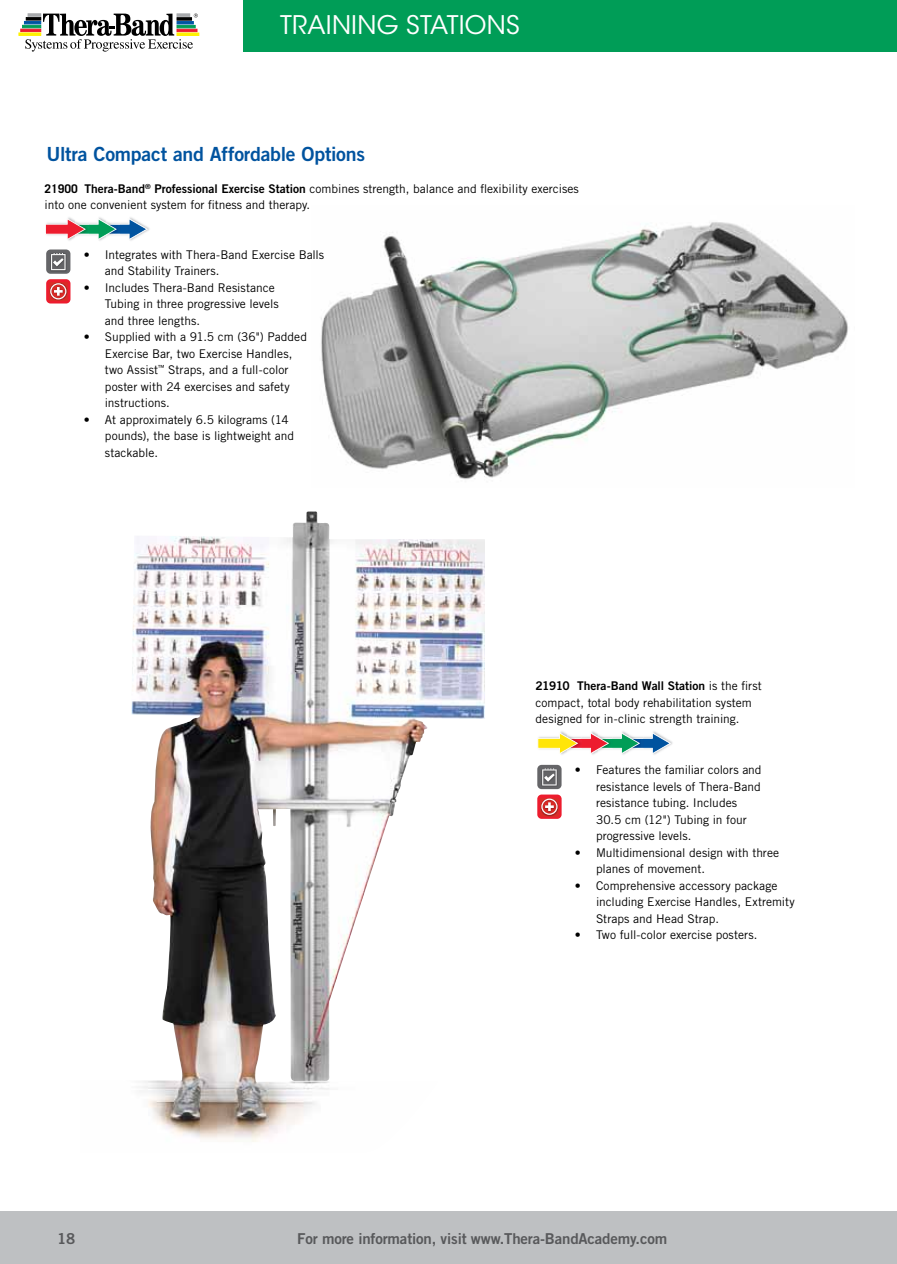
<style>
.page{position:relative;width:897px;height:1264px;background:#fff}
.page>*{position:absolute;margin:0;border:0;box-sizing:border-box;transform-origin:0 0}
.t1{font:25.5px "ITC Avant Garde Std";letter-spacing:.01em;color:#fff}
.t2{font:19.5px "Trade Gothic LT Std Bd 2";letter-spacing:-.015em;color:#00539f}
.t3{font:15px "Trade Gothic LT Std Bd 2";letter-spacing:-.01em;color:#58595b}
.t4{font:12px/16.5px "Trade Gothic LT Std";color:#000}
.t5{font:12px "Trade Gothic LT Std Bd 2";color:#000}
.s1{font-weight:700}
.s2{font-family:"Trade Gothic LT Std Bd 2"}
.s3{font-family:"Trade Gothic LT Std"}
</style>
<div class="page">
<div style="left:46px;top:279px;width:24px;height:24px;background:linear-gradient(to right,#ed1c2e,#ed1c2e);border-radius:4px"></div>
<img style="left:50px;top:283px;width:18px;height:18px">
<svg style="left:50px;top:283px;width:16px;height:16px"></svg>
<div style="left:46px;top:249px;width:24px;height:25px;background:#656568;border-radius:4px"></div>
<img style="left:65px;top:255px;width:2px;height:16px">
<svg style="left:51px;top:253px;width:15px;height:17px"></svg>
<svg style="left:45px;top:218px;width:103px;height:22px"></svg>
<svg style="left:537px;top:794px;width:24px;height:25px"></svg>
<img style="left:541px;top:798px;width:17px;height:18px">
<svg style="left:541px;top:798px;width:16px;height:17px"></svg>
<div style="left:537px;top:765px;width:24px;height:24px;background:#656568;border-radius:4px"></div>
<img style="left:541px;top:769px;width:17px;height:17px">
<svg style="left:542px;top:768px;width:14px;height:17px"></svg>
<img style="left:653px;top:731px;width:20px;height:24px">
<svg style="left:537px;top:732px;width:134px;height:22px"></svg>
<img style="left:321px;top:222px;width:527px;height:258px">
<img style="left:131px;top:511px;width:354px;height:631px">
<div style="left:244px;top:0;width:652px;height:52px;background:#009d57"></div>
<div style="left:21px;top:29px;width:20px;height:3px;background:#ed1c2e;border:1px solid #ed1c2e"></div>
<div style="left:19px;top:33px;width:22px;height:3px;background:#fff200;border:1px solid #fff200"></div>
<div style="left:22px;top:25px;width:19px;height:3px;background:#009d57;border:1px solid #009d57"></div>
<div style="left:24px;top:21px;width:17px;height:3px;background:#00539f;border:1px solid #0058a9"></div>
<div style="left:177px;top:33px;width:22px;height:3px;background:#fff200;border:1px solid #fff200"></div>
<svg style="left:25px;top:14px;width:173px;height:38px"></svg>
<div style="left:0;top:1211px;width:896px;height:53px;background:#bec0c2"></div>
<h1 class="t1" style="left:280px;top:10px;width:141px">TRAINING STATIONS</h1>
<h2 class="t2" style="left:47px;top:142px;width:320px">Ultra Compact and Affordable Options</h2>
<p class="t4" style="left:44px;top:180px;width:536px"><span class="s1">21900</span> <span class="s2">Thera-Band</span><sup>®</sup> <span class="s2">Professional Exercise Station</span> combines strength, balance and flexibility exercises into one convenient system for fitness and therapy.</p>
<p class="t4" style="left:105px;top:246px;width:221px;text-indent:-21px">• Integrates with Thera-Band Exercise Balls and Stability Trainers.</p>
<p class="t4" style="left:105px;top:279px;width:175px;text-indent:-21px">• Includes Thera-Band Resistance<br>Tubing in three progressive levels and three lengths.</p>
<p class="t4" style="left:105px;top:328px;width:204px;text-indent:-21px">• Supplied with a 91.5 cm (36") Padded<br>Exercise Bar, two Exercise Handles, two Assist<sup>™</sup> Straps, and a full-color poster with 24 exercises and safety instructions.</p>
<p class="t4" style="left:105px;top:411px;width:191px;text-indent:-21px">• At approximately 6.5 kilograms (14 pounds), the base is lightweight and stackable.</p>
<p class="t5" style="left:535px;top:678px;width:228px">21910 Thera-Band Wall Station <span class="s3">is the first</span></p>
<p class="t4" style="left:535px;top:694px;width:218px">compact, total body rehabilitation system designed for in-clinic strength training.</p>
<p class="t4" style="left:596px;top:761px;width:167px;text-indent:-21px">• Features the familiar colors and resistance levels of Thera-Band resistance tubing. Includes<br>30.5 cm (12") Tubing in four progressive levels.</p>
<p class="t4" style="left:596px;top:844px;width:185px;text-indent:-21px">• Multidimensional design with three planes of movement.</p>
<p class="t4" style="left:596px;top:877px;width:200px;text-indent:-21px">• Comprehensive accessory package including Exercise Handles, Extremity<br>Straps and Head Strap.</p>
<p class="t4" style="left:575px;top:926px;width:184px">• Two full-color exercise posters.</p>
<p class="t3" style="left:57px;top:1229px;width:20px">18</p>
<p class="t3" style="left:297px;top:1229px;width:371px">For more information, visit www.Thera-BandAcademy.com</p>
</div>
